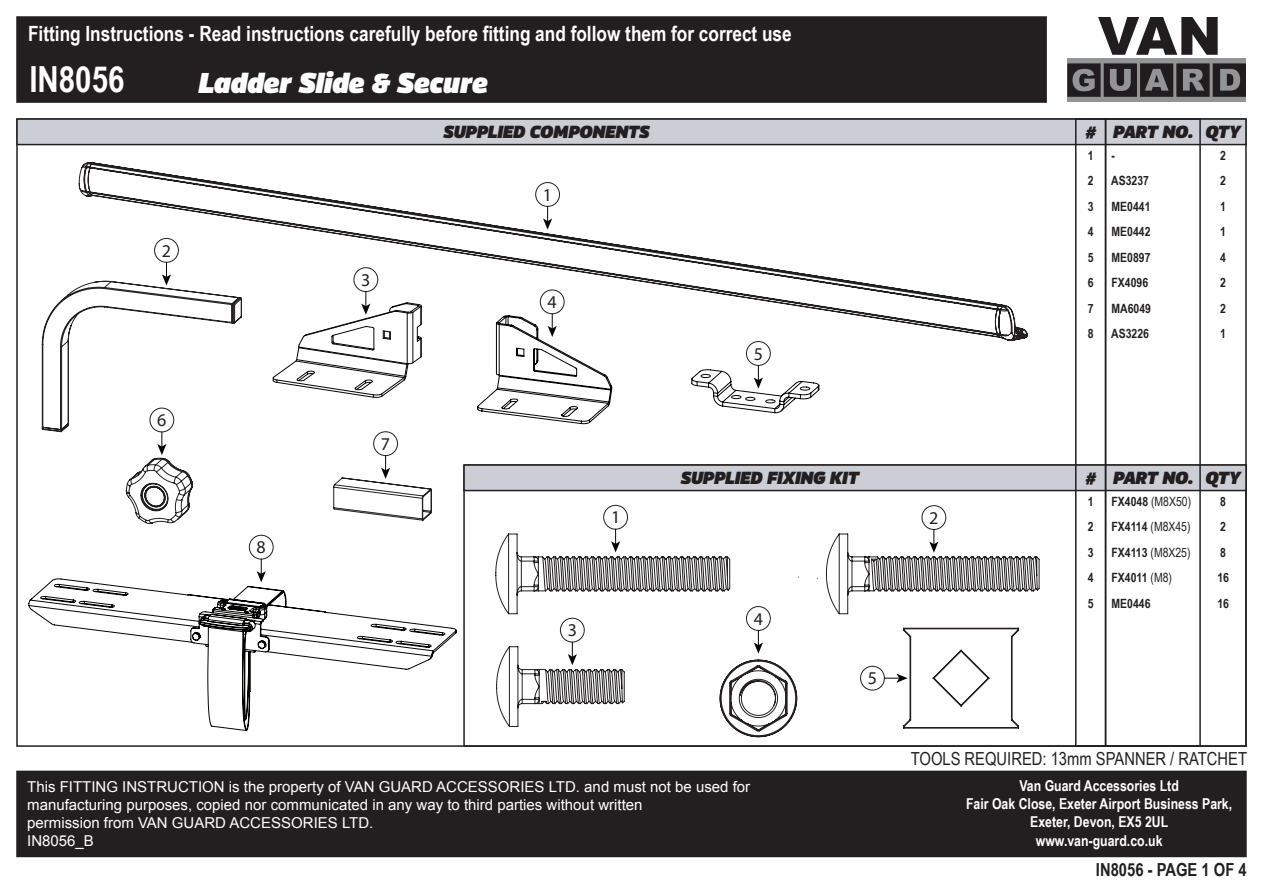
<style>
.page{position:relative;width:1263px;height:893px;background:#fff}
.page>*{position:absolute;margin:0;border:0;box-sizing:border-box;transform-origin:0 0}
.t1{font:700 36px "Arial Narrow";color:#fff}
.t2{font:italic 900 27px "Vinkel";color:#fff}
.t3{font:700 21px "Arial Narrow";color:#fff}
.t4{font:18px "Arial Narrow";color:#231f20}
.t5{font:700 18px "Arial Narrow";color:#231f20}
.t6{font:18px "Myriad Pro";color:#231f20}
.t7{font:italic 900 16.5px "Vinkel";color:#231f20}
.t8{font:15px/18px "Arial";color:#fff}
.t9{font:700 15px/18px "Arial Narrow";color:#fff;text-align:center}
.t10{font:700 12.75px/25.5px "Arial Narrow";color:#231f20;text-align:justify}
.s1{font-weight:400}
</style>
<div class="page">
<div style="left:16px;top:771px;width:1231px;height:86px;background:#231f20"></div>
<div style="left:16px;top:16px;width:1031px;height:87px;background:#231f20;border:2px solid #231f20"></div>
<svg style="left:1098px;top:17px;width:120px;height:38px"></svg>
<div style="left:1067px;top:58px;width:179px;height:44px;background:#929496"></div>
<svg style="left:1067px;top:63px;width:179px;height:34px"></svg>
<div style="left:16px;top:118px;width:1231px;height:27px;background:#cbced5;border:2px solid #231f20"></div>
<div style="left:464px;top:465px;width:782px;height:26px;background:#cbced5"></div>
<div style="left:463px;top:464px;width:784px;height:27px;border:2px solid #231f20"></div>
<div style="left:1075px;top:118px;width:31px;height:629px;border:2px solid #231f20"></div>
<div style="left:1105px;top:118px;width:96px;height:629px;border:2px solid #231f20"></div>
<svg style="left:79px;top:162px;width:949px;height:181px"></svg>
<svg style="left:720px;top:660px;width:77px;height:77px"></svg>
<div style="left:535px;top:182px;width:25px;height:25px;border:1px solid #231f20;border-radius:50%"></div>
<svg style="left:543px;top:206px;width:9px;height:24px"></svg>
<div style="left:154px;top:238px;width:25px;height:25px;border:1px solid #231f20;border-radius:50%"></div>
<div style="left:746px;top:341px;width:25px;height:25px;border:1px solid #231f20;border-radius:50%"></div>
<svg style="left:42px;top:262px;width:200px;height:262px"></svg>
<div style="left:373px;top:431px;width:25px;height:25px;border:1px solid #231f20;border-radius:50%"></div>
<svg style="left:333px;top:456px;width:99px;height:65px"></svg>
<div style="left:249px;top:535px;width:25px;height:24px;border:1px solid #231f20;border-radius:50%"></div>
<svg style="left:257px;top:559px;width:9px;height:19px"></svg>
<div style="left:603px;top:505px;width:25px;height:25px;border:1px solid #231f20;border-radius:50%"></div>
<svg style="left:495px;top:529px;width:235px;height:85px"></svg>
<div style="left:921px;top:505px;width:25px;height:25px;border:1px solid #231f20;border-radius:50%"></div>
<svg style="left:826px;top:529px;width:214px;height:85px"></svg>
<div style="left:560px;top:618px;width:25px;height:24px;border:1px solid #231f20;border-radius:50%"></div>
<svg style="left:496px;top:642px;width:129px;height:85px"></svg>
<div style="left:746px;top:606px;width:25px;height:25px;border:1px solid #231f20;border-radius:50%"></div>
<svg style="left:754px;top:630px;width:9px;height:24px"></svg>
<div style="left:860px;top:666px;width:25px;height:24px;border:1px solid #231f20;border-radius:50%"></div>
<svg style="left:884px;top:628px;width:135px;height:101px"></svg>
<div style="left:540px;top:290px;width:24px;height:24px;border:1px solid #231f20;border-radius:50%"></div>
<svg style="left:477px;top:314px;width:135px;height:110px"></svg>
<div style="left:353px;top:267px;width:25px;height:25px;border:1px solid #231f20;border-radius:50%"></div>
<svg style="left:273px;top:292px;width:149px;height:106px"></svg>
<svg style="left:28px;top:578px;width:429px;height:153px"></svg>
<svg style="left:691px;top:365px;width:128px;height:48px"></svg>
<h3 class="t3" style="left:28px;top:18px;width:765px">Fitting Instructions - Read instructions carefully before fitting and follow them for correct use</h3>
<h1 class="t1" style="left:29px;top:52px;width:97px">IN8056</h1>
<h2 class="t2" style="left:198px;top:64px;width:291px">Ladder Slide &amp; Secure</h2>
<p class="t7" style="left:444px;top:120px;width:207px">SUPPLIED COMPONENTS</p>
<p class="t7" style="left:1086px;top:120px;width:156px"># PART NO. QTY</p>
<p class="t6" style="left:162px;top:239px;width:11px">2</p>
<p class="t6" style="left:157px;top:409px;width:11px">6</p>
<p class="t6" style="left:257px;top:536px;width:11px">8</p>
<p class="t6" style="left:361px;top:269px;width:11px">3</p>
<p class="t6" style="left:381px;top:433px;width:11px">7</p>
<p class="t6" style="left:543px;top:183px;width:11px">1</p>
<p class="t6" style="left:548px;top:291px;width:11px">4</p>
<p class="t6" style="left:754px;top:342px;width:11px">5</p>
<p class="t10" style="left:1088px;top:142px;width:7px">1<br>2<br>3<br>4<br>5<br>6<br>7<br>8</p>
<p class="t10" style="left:1111px;top:142px;width:41px;text-align:left">-<br>AS3237<br>ME0441<br>ME0442<br>ME0897<br>FX4096<br>MA6049<br>AS3226</p>
<p class="t10" style="left:1220px;top:142px;width:7px">2<br>2<br>1<br>1<br>4<br>2<br>2<br>1</p>
<p class="t6" style="left:568px;top:619px;width:11px">3</p>
<p class="t7" style="left:681px;top:466px;width:179px">SUPPLIED FIXING KIT</p>
<p class="t6" style="left:611px;top:506px;width:11px">1</p>
<p class="t6" style="left:929px;top:507px;width:11px">2</p>
<p class="t6" style="left:754px;top:607px;width:11px">4</p>
<p class="t6" style="left:868px;top:667px;width:11px">5</p>
<p class="t7" style="left:1086px;top:466px;width:156px"># PART NO. QTY</p>
<p class="t10" style="left:1088px;top:488px;width:7px">1<br>2<br>3<br>4<br>5</p>
<p class="t10" style="left:1111px;top:488px;width:81px;text-align:left">FX4048 <span class="s1">(M8X50)<br></span>FX4114 <span class="s1">(M8X45)<br></span>FX4113 <span class="s1">(M8X25)<br></span>FX4011 <span class="s1">(M8)<br></span>ME0446</p>
<p class="t10" style="left:1217px;top:488px;width:13px;text-align:left">8<br>2<br>8<br>16<br>16</p>
<p class="t4" style="left:911px;top:745px;width:338px">TOOLS REQUIRED: 13mm SPANNER / RATCHET</p>
<p class="t8" style="left:27px;top:778px;width:724px">This FITTING INSTRUCTION is the property of VAN GUARD ACCESSORIES LTD. and must not be used for manufacturing purposes, copied nor communicated in any way to third parties without written<br>permission from VAN GUARD ACCESSORIES LTD.<br>IN8056_B</p>
<p class="t9" style="left:966px;top:776px;width:268px">Van Guard Accessories Ltd<br>Fair Oak Close, Exeter Airport Business Park,<br>Exeter, Devon, EX5 2UL</p>
<p class="t9" style="left:1036px;top:831px;width:128px">www.van-guard.co.uk</p>
<p class="t5" style="left:1096px;top:856px;width:152px">IN8056 - PAGE 1 OF 4</p>
</div>
